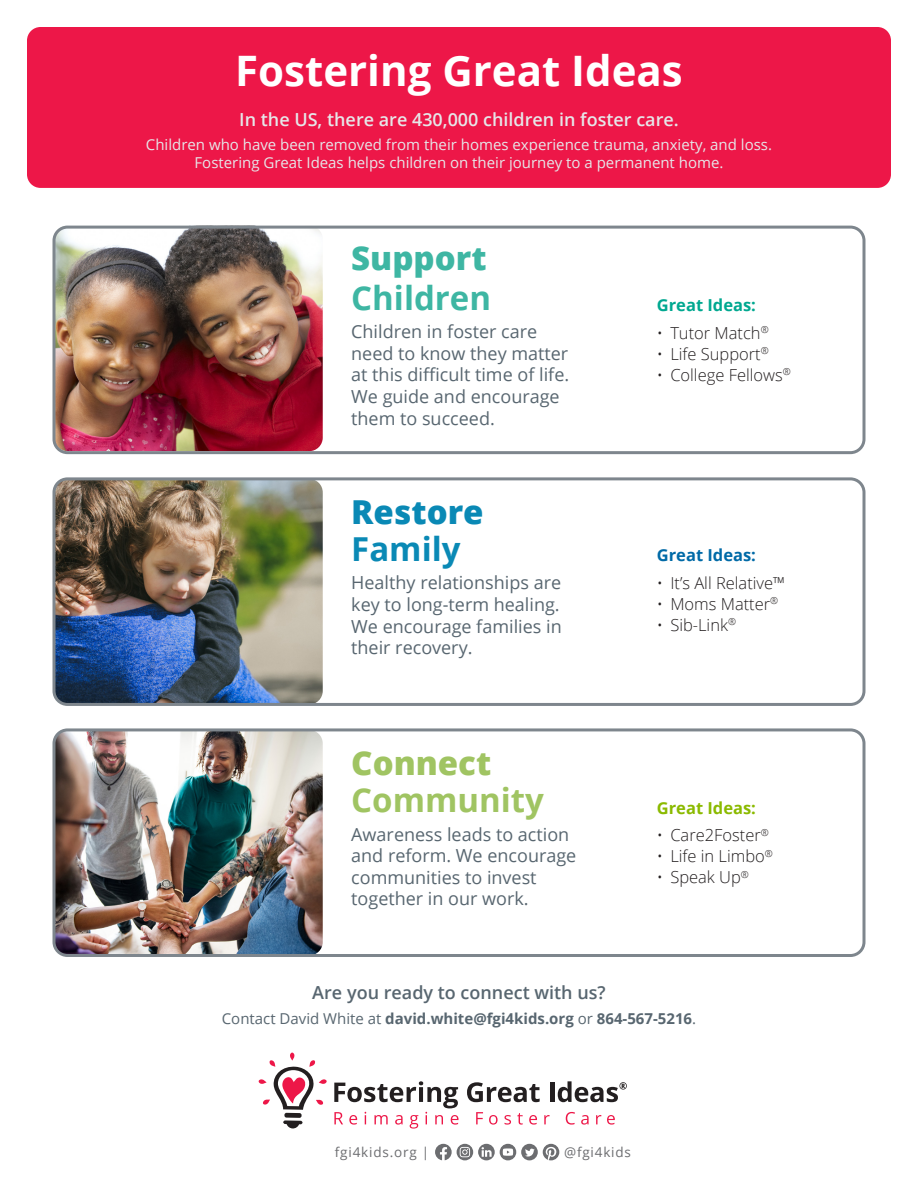
<style>
.page{position:relative;width:918px;height:1188px;background:#fff}
.page>*{position:absolute;margin:0;border:0;box-sizing:border-box;transform-origin:0 0}
.t1{font:700 42px "Open Sans";color:#fff}
.t2{font:700 33px/37.5px "Open Sans";color:#a0c462}
.t3{font:700 33px/39.6px "Open Sans";color:#3eb6a3}
.t4{font:800 33px/37.5px "Open Sans";color:#0a89b5}
.t5{font:18px/21.6px "Open Sans";color:#586670}
.t6{font:600 18px "Open Sans";color:#e6e7e9}
.t7{font:600 18px "Open Sans";color:#586670}
.t8{font:300 16.5px "Open Sans";color:#231f20}
.t9{font:700 16.5px "Open Sans";color:#8bba00}
.t10{font:700 16.5px "Open Sans";color:#00a890}
.t11{font:700 16.5px "Open Sans";color:#006aa7}
.t12{font:15px/18px "Open Sans";color:#e6e7e9;text-align:center}
.t13{font:700 15px "Open Sans";color:#586670}
.t14{font:13.5px "Open Sans";letter-spacing:.06em;color:#6c6d70}
.s1{font-weight:800}
.s2{font-weight:700}
.s3{font-weight:400}
</style>
<div class="page">
<div style="left:27px;top:27px;width:864px;height:161px;background:#ed1748;border-radius:14px"></div>
<img style="left:56px;top:481px;width:267px;height:221px">
<div style="left:52px;top:477px;width:814px;height:229px;border:3px solid #7e868d;border-radius:14px"></div>
<img style="left:56px;top:732px;width:267px;height:221px">
<img style="left:56px;top:226px;width:267px;height:224px">
<div style="left:52px;top:226px;width:814px;height:228px;border:3px solid #7e868d;border-radius:14px"></div>
<div style="left:52px;top:728px;width:814px;height:229px;border:3px solid #7e868d;border-radius:14px"></div>
<svg style="left:467px;top:1082px;width:73px;height:20px"></svg>
<hr style="left:550px;top:1083px;width:4px;height:19px;background:#231f20">
<svg style="left:558px;top:1081px;width:69px;height:21px"></svg>
<svg style="left:334px;top:1081px;width:125px;height:48px"></svg>
<svg style="left:476px;top:1112px;width:7px;height:12px"></svg>
<svg style="left:489px;top:1115px;width:9px;height:10px"></svg>
<svg style="left:505px;top:1115px;width:6px;height:10px"></svg>
<svg style="left:517px;top:1113px;width:6px;height:12px"></svg>
<svg style="left:529px;top:1115px;width:8px;height:10px"></svg>
<svg style="left:544px;top:1115px;width:6px;height:9px"></svg>
<svg style="left:566px;top:1112px;width:9px;height:13px"></svg>
<svg style="left:581px;top:1115px;width:8px;height:10px"></svg>
<svg style="left:596px;top:1115px;width:5px;height:9px"></svg>
<svg style="left:607px;top:1115px;width:8px;height:10px"></svg>
<div style="left:284px;top:1113px;width:18px;height:5px;background:#231f20;border-radius:2px"></div>
<svg style="left:283px;top:1120px;width:20px;height:9px"></svg>
<svg style="left:259px;top:1053px;width:68px;height:57px"></svg>
<svg style="left:435px;top:1144px;width:124px;height:16px"></svg>
<p class="t1" style="left:235px;top:41px;width:449px">Fostering Great Ideas</p>
<p class="t6" style="left:239px;top:107px;width:441px">In the US, there are 430,000 children in foster care.</p>
<p class="t12" style="left:146px;top:136px;width:628px">Children who have been removed from their homes experience trauma, anxiety, and loss.<br>Fostering Great Ideas helps children on their journey to a permanent home.</p>
<p class="t3" style="left:351px;top:238px;width:141px"><span class="s1">Support<br></span>Children</p>
<p class="t5" style="left:351px;top:321px;width:220px">Children in foster care need to know they matter at this difficult time of life.<br>We guide and encourage them to succeed.</p>
<p class="t4" style="left:351px;top:491px;width:134px">Restore<br><span class="s2">Family</span></p>
<p class="t5" style="left:351px;top:572px;width:212px;text-align:justify">Healthy relationships are key to long-term healing.<br>We encourage families in their recovery.</p>
<p class="t2" style="left:351px;top:743px;width:194px"><span class="s1">Connect<br></span>Community</p>
<p class="t5" style="left:351px;top:823px;width:227px">Awareness leads to action and reform. We encourage communities to invest together in our work.</p>
<p class="t10" style="left:657px;top:293px;width:101px">Great Ideas:</p>
<p class="t8" style="left:657px;top:321px;width:113px">• Tutor Match<sup>®</sup></p>
<p class="t8" style="left:657px;top:342px;width:113px">• Life Support<sup>®</sup></p>
<p class="t8" style="left:657px;top:363px;width:135px">• College Fellows<sup>®</sup></p>
<p class="t11" style="left:657px;top:543px;width:101px">Great Ideas:</p>
<p class="t8" style="left:657px;top:572px;width:130px">• It’s All Relative™</p>
<p class="t8" style="left:657px;top:593px;width:123px">• Moms Matter<sup>®</sup></p>
<p class="t8" style="left:657px;top:614px;width:81px">• Sib-Link<sup>®</sup></p>
<p class="t9" style="left:657px;top:796px;width:101px">Great Ideas:</p>
<p class="t8" style="left:657px;top:824px;width:114px">• Care2Foster<sup>®</sup></p>
<p class="t8" style="left:657px;top:845px;width:117px">• Life in Limbo<sup>®</sup></p>
<p class="t8" style="left:657px;top:866px;width:94px">• Speak Up<sup>®</sup></p>
<p class="t7" style="left:312px;top:980px;width:295px">Are you ready to connect with us?</p>
<p class="t13" style="left:222px;top:1008px;width:476px"><span class="s3">Contact David White at</span> david.white@fgi4kids.org <span class="s3">or</span> 864-567-5216<span class="s3">.</span></p>
<p class="t14" style="left:335px;top:1143px;width:96px">fgi4kids.org |</p>
<p class="t14" style="left:564px;top:1143px;width:68px">@fgi4kids</p>
</div>
